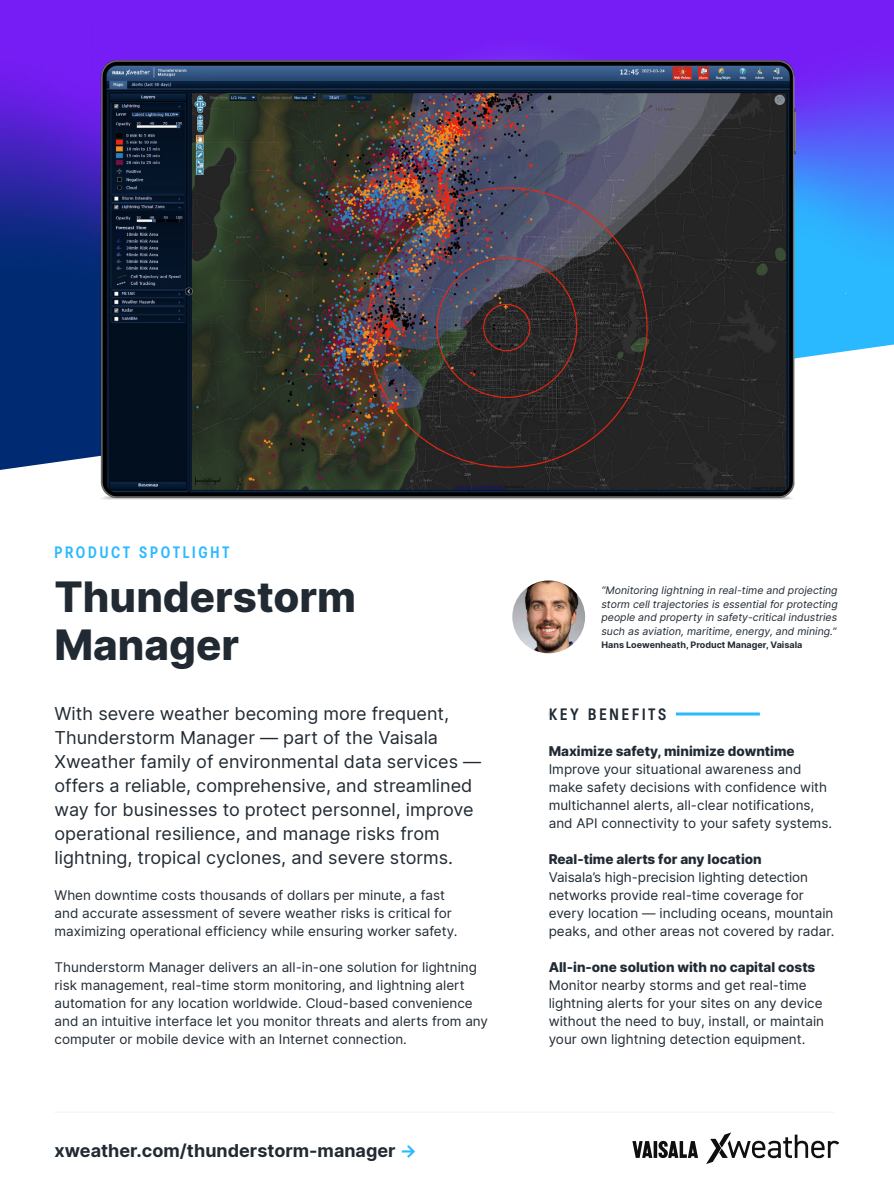
<style>
.page{position:relative;width:894px;height:1188px;background:#fff}
.page>*{position:absolute;margin:0;border:0;box-sizing:border-box;transform-origin:0 0}
.t1{font:800 42px/48px "Inter";color:#212a33}
.Lead_paragraph{font:18px/24px "Inter";color:#212a33}
.Website_URL{font:700 18px "Inter";color:#212a33}
.H1_eyebrow{font:500 16.5px "Basier Square Narrow";letter-spacing:.15em;color:#2bb9ff}
.H2_Basier_keyline{font:500 16.5px "Basier Square Narrow";letter-spacing:.145em;color:#212a33}
.Body_text{font:13.5px/18px "Inter";color:#212a33}
.t2{font:800 13.5px "Inter";color:#212a33}
.Quote_text{font:italic 10.5px/13.5px "Inter";color:#212a33;text-align:justify}
.Quote_attribution{font:700 9px "Inter";color:#212a33}
.s1{color:#2bb9ff}
</style>
<div class="page">
<svg style="left:632px;top:1141px;width:66px;height:17px"></svg>
<svg style="left:706px;top:1132px;width:133px;height:32px"></svg>
<hr style="left:55px;top:1111px;width:779px;height:2px;background:#f2f5f7">
<svg style="left:676px;top:712px;width:84px;height:4px"></svg>
<img style="left:512px;top:580px;width:73px;height:73px;border-radius:36px">
<img style="left:0;top:0;width:894px;height:470px">
<img style="left:99px;top:60px;width:696px;height:439px">
<p class="H1_eyebrow" style="left:54px;top:542px;width:177px">PRODUCT SPOTLIGHT</p>
<h1 class="t1" style="left:55px;top:572px;width:303px">Thunderstorm<br>Manager</h1>
<p class="Lead_paragraph" style="left:55px;top:701px;width:428px">With severe weather becoming more frequent, Thunderstorm Manager — part of the Vaisala Xweather family of environmental data services — offers a reliable, comprehensive, and streamlined way for businesses to protect personnel, improve operational resilience, and manage risks from lightning, tropical cyclones, and severe storms.</p>
<p class="Body_text" style="left:55px;top:886px;width:404px">When downtime costs thousands of dollars per minute, a fast and accurate assessment of severe weather risks is critical for maximizing operational efficiency while ensuring worker safety.</p>
<p class="Body_text" style="left:55px;top:958px;width:435px">Thunderstorm Manager delivers an all-in-one solution for lightning risk management, real-time storm monitoring, and lightning alert automation for any location worldwide. Cloud-based convenience and an intuitive interface let you monitor threats and alerts from any computer or mobile device with an Internet connection.</p>
<p class="Website_URL" style="left:55px;top:1137px;width:364px">xweather.com/thunderstorm-manager <span class="s1">-&gt;</span></p>
<p class="Quote_text" style="left:602px;top:583px;width:238px">“Monitoring lightning in real-time and projecting storm cell trajectories is essential for protecting people and property in safety-critical industries such as aviation, maritime, energy, and mining.”</p>
<p class="Quote_attribution" style="left:602px;top:638px;width:202px">Hans Loewenheath, Product Manager, Vaisala</p>
<p class="H2_Basier_keyline" style="left:549px;top:704px;width:119px">KEY BENEFITS</p>
<h3 class="t2" style="left:549px;top:741px;width:248px">Maximize safety, minimize downtime</h3>
<p class="Body_text" style="left:549px;top:760px;width:285px">Improve your situational awareness and make safety decisions with confidence with multichannel alerts, all-clear notifications, and API connectivity to your safety systems.</p>
<h3 class="t2" style="left:549px;top:849px;width:215px">Real-time alerts for any location</h3>
<p class="Body_text" style="left:549px;top:868px;width:287px">Vaisala’s high-precision lighting detection networks provide real-time coverage for every location — including oceans, mountain peaks, and other areas not covered by radar.</p>
<h3 class="t2" style="left:549px;top:957px;width:268px">All-in-one solution with no capital costs</h3>
<h3 class="Body_text" style="left:549px;top:976px;width:277px">Monitor nearby storms and get real-time lightning alerts for your sites on any device without the need to buy, install, or maintain your own lightning detection equipment.</h3>
</div>
